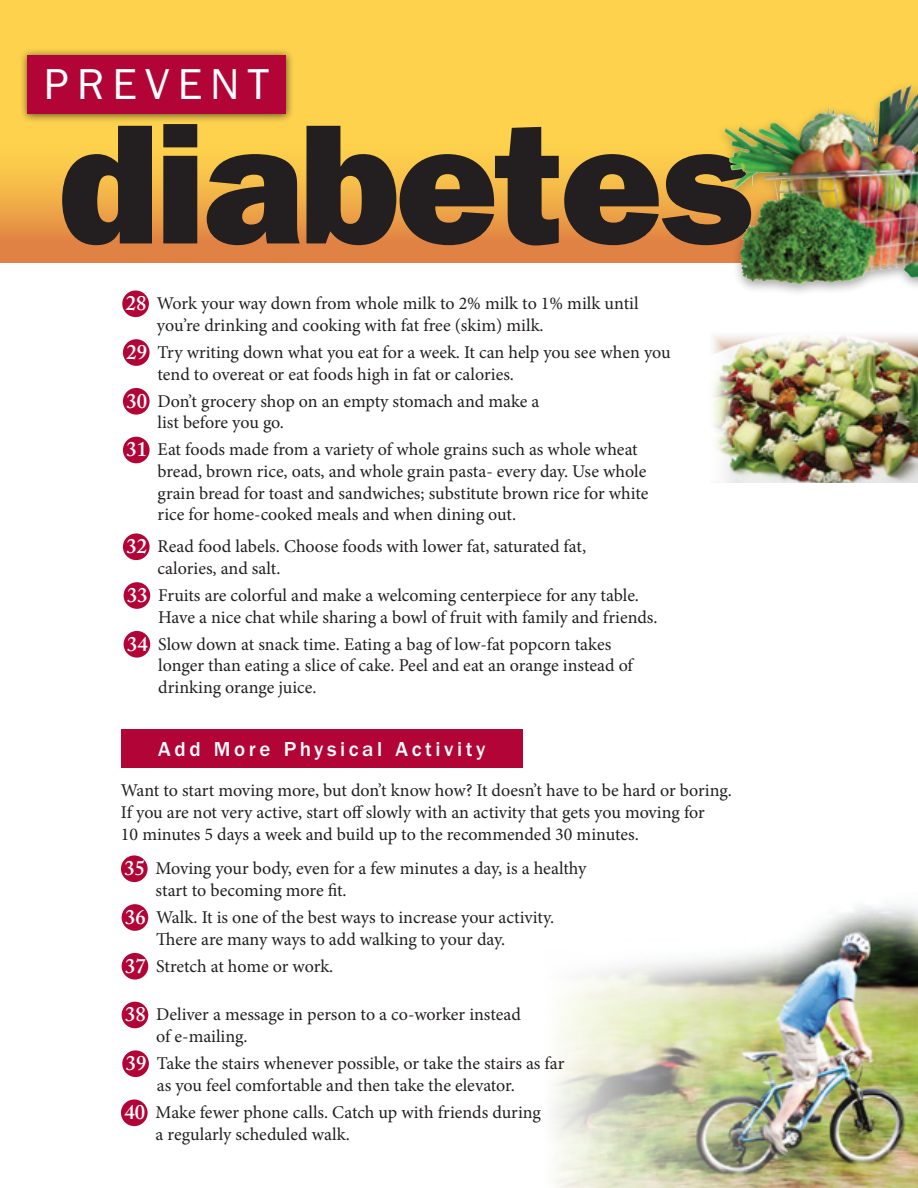
<style>
.page{position:relative;width:918px;height:1188px;background:#fff}
.page>*{position:absolute;margin:0;border:0;box-sizing:border-box;transform-origin:0 0}
.t1{font:171.45px "ITC Franklin Gothic Std Hvy";letter-spacing:-.02em;color:#231f20}
.t2{font:43.65px "ITC Franklin Gothic Std";letter-spacing:.19em;color:#fff}
.t3{font:500 21px "ITC Franklin Gothic Std";letter-spacing:.17em;color:#fff}
.t4{font:18px/21.6px "Minion Pro";letter-spacing:-.005em;color:#231f20}
.s1{font-family:"Adobe Caslon Pro";font-weight:600;font-size:20.7px;color:#fff}
</style>
<div class="page">
<img style="left:553px;top:905px;width:365px;height:283px">
<div style="left:0;top:0;width:918px;height:263px;background:#fed24c"></div>
<svg style="left:0;top:168px;width:716px;height:95px;background:#eba046"></svg>
<div style="left:122px;top:290px;width:27px;height:27px;background:#b30437;border-radius:50%"></div>
<div style="left:123px;top:339px;width:27px;height:27px;background:#b30437;border-radius:50%"></div>
<div style="left:123px;top:388px;width:27px;height:27px;background:#b30437;border-radius:50%"></div>
<div style="left:123px;top:437px;width:27px;height:26px;background:#b30437;border-radius:50%"></div>
<div style="left:123px;top:533px;width:27px;height:27px;background:#b30437;border-radius:50%"></div>
<div style="left:124px;top:582px;width:26px;height:27px;background:#b30437;border-radius:50%"></div>
<div style="left:124px;top:631px;width:26px;height:27px;background:#b30437;border-radius:50%"></div>
<div style="left:121px;top:729px;width:402px;height:39px;background:#b30437"></div>
<div style="left:121px;top:855px;width:27px;height:27px;background:#b30437;border-radius:50%"></div>
<div style="left:122px;top:904px;width:26px;height:27px;background:#b30437;border-radius:50%"></div>
<div style="left:122px;top:953px;width:26px;height:27px;background:#b30437;border-radius:50%"></div>
<div style="left:122px;top:1002px;width:26px;height:26px;background:#b30437;border-radius:50%"></div>
<div style="left:122px;top:1050px;width:27px;height:27px;background:#b30437;border-radius:50%"></div>
<div style="left:121px;top:1099px;width:27px;height:27px;background:#b30437;border-radius:50%"></div>
<div style="left:20px;top:47px;width:274px;height:75px;background:#231f20;opacity:.75"></div>
<div style="left:28px;top:55px;width:258px;height:59px;background:#b30437"></div>
<img style="left:713px;top:335px;width:205px;height:147px">
<div style="left:716px;top:77px;width:202px;height:219px;background:#231f20;opacity:.4"></div>
<img style="left:879px;top:85px;width:33px;height:35px">
<h2 class="t2" style="left:44px;top:59px;width:226px">PREVENT</h2>
<h1 class="t1" style="left:59px;top:84px;width:694px">diabetes</h1>
<p class="t4" style="left:157px;top:293px;width:483px;text-indent:-31px"><span class="s1">28</span> Work your way down from whole milk to 2% milk to 1% milk until you’re drinking and cooking with fat free (skim) milk.</p>
<p class="t4" style="left:158px;top:342px;width:515px;text-indent:-31px"><span class="s1">29</span> Try writing down what you eat for a week. It can help you see when you tend to overeat or eat foods high in fat or calories.</p>
<p class="t4" style="left:158px;top:390px;width:383px;text-indent:-31px"><span class="s1">30</span> Don’t grocery shop on an empty stomach and make a list before you go.</p>
<p class="t4" style="left:158px;top:439px;width:492px;text-indent:-31px"><span class="s1">31</span> Eat foods made from a variety of whole grains such as whole wheat bread, brown rice, oats, and whole grain pasta- every day. Use whole grain bread for toast and sandwiches; substitute brown rice for white rice for home-cooked meals and when dining out.</p>
<p class="t4" style="left:158px;top:536px;width:430px;text-indent:-31px"><span class="s1">32</span> Read food labels. Choose foods with lower fat, saturated fat, calories, and salt.</p>
<p class="t4" style="left:158px;top:585px;width:501px;text-indent:-31px"><span class="s1">33</span> Fruits are colorful and make a welcoming centerpiece for any table.<br>Have a nice chat while sharing a bowl of fruit with family and friends.</p>
<p class="t4" style="left:158px;top:633px;width:476px;text-indent:-31px"><span class="s1">34</span> Slow down at snack time. Eating a bag of low-fat popcorn takes longer than eating a slice of cake. Peel and eat an orange instead of drinking orange juice.</p>
<p class="t3" style="left:158px;top:737px;width:329px">Add More Physical Activity</p>
<p class="t4" style="left:121px;top:780px;width:613px">Want to start moving more, but don’t know how? It doesn’t have to be hard or boring.<br>If you are not very active, start off slowly with an activity that gets you moving for<br>10 minutes 5 days a week and build up to the recommended 30 minutes.</p>
<p class="t4" style="left:156px;top:858px;width:432px;text-indent:-31px"><span class="s1">35</span> Moving your body, even for a few minutes a day, is a healthy start to becoming more fit.</p>
<p class="t4" style="left:156px;top:907px;width:399px;text-indent:-31px"><span class="s1">36</span> Walk. It is one of the best ways to increase your activity.<br>There are many ways to add walking to your day.</p>
<p class="t4" style="left:125px;top:955px;width:210px"><span class="s1">37</span> Stretch at home or work.</p>
<p class="t4" style="left:156px;top:1004px;width:366px;text-indent:-31px"><span class="s1">38</span> Deliver a message in person to a co-worker instead of e-mailing.</p>
<p class="t4" style="left:157px;top:1053px;width:409px;text-indent:-31px"><span class="s1">39</span> Take the stairs whenever possible, or take the stairs as far as you feel comfortable and then take the elevator.</p>
<p class="t4" style="left:156px;top:1102px;width:387px;text-indent:-31px"><span class="s1">40</span> Make fewer phone calls. Catch up with friends during a regularly scheduled walk.</p>
</div>
